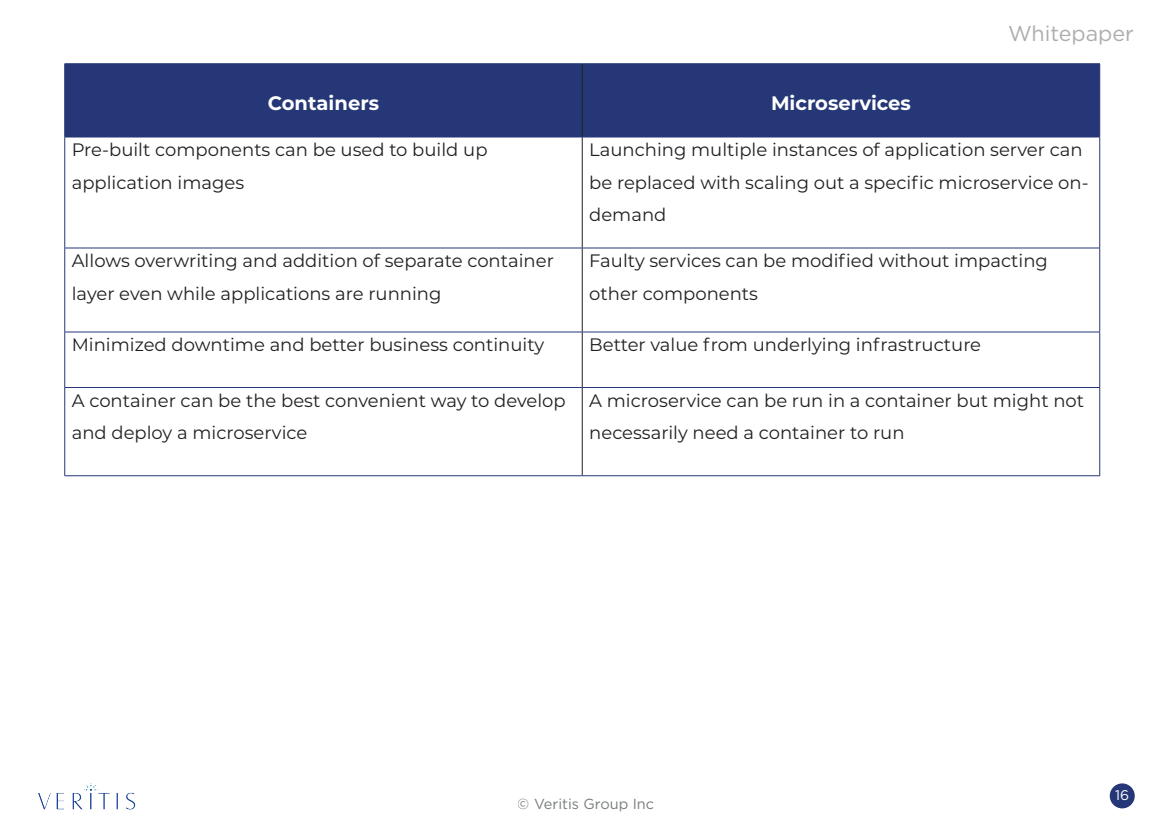
<style>
.page{position:relative;width:1170px;height:827px;background:#fff}
.page>*{position:absolute;margin:0;border:0;box-sizing:border-box;transform-origin:0 0}
.t1{font:21.5px "Gotham";color:#adadad}
.t2{font:700 19.5px "Montserrat";color:#fff}
.t3{font:18px/32.5px "Montserrat";color:#231f20}
.t4{font:14.5px "Gotham";color:#323839}
.t5{font:14px "Gotham";color:#fff}
</style>
<div class="page">
<img style="left:38px;top:783px;width:98px;height:26px">
<div style="left:1110px;top:783px;width:25px;height:25px;background:#253777;border-radius:50%"></div>
<div style="left:65px;top:65px;width:1035px;height:72px;background:#253777"></div>
<svg style="left:65px;top:249px;width:1035px;height:227px"></svg>
<hr style="left:582px;top:64px;width:1px;height:73px;background:#231f20">
<hr style="left:582px;top:137px;width:1px;height:111px;background:#231f20">
<hr style="left:582px;top:248px;width:1px;height:84px;background:#231f20">
<hr style="left:582px;top:332px;width:1px;height:55px;background:#231f20">
<hr style="left:582px;top:388px;width:1px;height:88px;background:#231f20">
<hr style="left:64px;top:137px;width:1px;height:111px;background:#253777">
<hr style="left:1100px;top:137px;width:1px;height:111px;background:#253777">
<hr style="left:64px;top:248px;width:518px;height:1px;background:#253777">
<hr style="left:64px;top:248px;width:1px;height:84px;background:#253777">
<hr style="left:582px;top:248px;width:518px;height:1px;background:#253777">
<hr style="left:1100px;top:248px;width:1px;height:84px;background:#253777">
<hr style="left:64px;top:332px;width:518px;height:1px;background:#253777">
<hr style="left:64px;top:332px;width:1px;height:55px;background:#253777">
<hr style="left:582px;top:332px;width:518px;height:1px;background:#253777">
<hr style="left:1100px;top:332px;width:1px;height:55px;background:#253777">
<hr style="left:64px;top:387px;width:518px;height:1px;background:#253777">
<hr style="left:64px;top:388px;width:1px;height:88px;background:#253777">
<hr style="left:582px;top:387px;width:518px;height:1px;background:#253777">
<hr style="left:1100px;top:388px;width:1px;height:88px;background:#253777">
<hr style="left:64px;top:476px;width:518px;height:1px;background:#253777">
<hr style="left:582px;top:476px;width:518px;height:1px;background:#253777">
<hr style="left:64px;top:64px;width:518px;height:1px;background:#253777">
<hr style="left:64px;top:64px;width:1px;height:73px;background:#253777">
<hr style="left:582px;top:64px;width:518px;height:1px;background:#253777">
<hr style="left:1100px;top:64px;width:1px;height:73px;background:#253777">
<hr style="left:64px;top:137px;width:518px;height:1px;background:#253777">
<hr style="left:582px;top:137px;width:518px;height:1px;background:#253777">
<p class="t1" style="left:1008px;top:20px;width:128px">Whitepaper</p>
<p class="t2" style="left:268px;top:89px;width:113px">Containers</p>
<p class="t2" style="left:771px;top:89px;width:141px">Microservices</p>
<p class="t3" style="left:72px;top:133px;width:417px">Pre-built components can be used to build up application images</p>
<p class="t3" style="left:589px;top:133px;width:501px">Launching multiple instances of application server can be replaced with scaling out a specific microservice on&shy;demand</p>
<p class="t3" style="left:72px;top:244px;width:484px">Allows overwriting and addition of separate container layer even while applications are running</p>
<p class="t3" style="left:589px;top:244px;width:460px">Faulty services can be modified without impacting other components</p>
<p class="t3" style="left:72px;top:328px;width:474px">Minimized downtime and better business continuity</p>
<p class="t3" style="left:589px;top:328px;width:393px">Better value from underlying infrastructure</p>
<p class="t3" style="left:72px;top:384px;width:496px">A container can be the best convenient way to develop and deploy a microservice</p>
<p class="t3" style="left:589px;top:384px;width:496px">A microservice can be run in a container but might not necessarily need a container to run</p>
<p class="t4" style="left:518px;top:795px;width:138px">© Veritis Group Inc</p>
<p class="t5" style="left:1115px;top:786px;width:16px">16</p>
</div>
